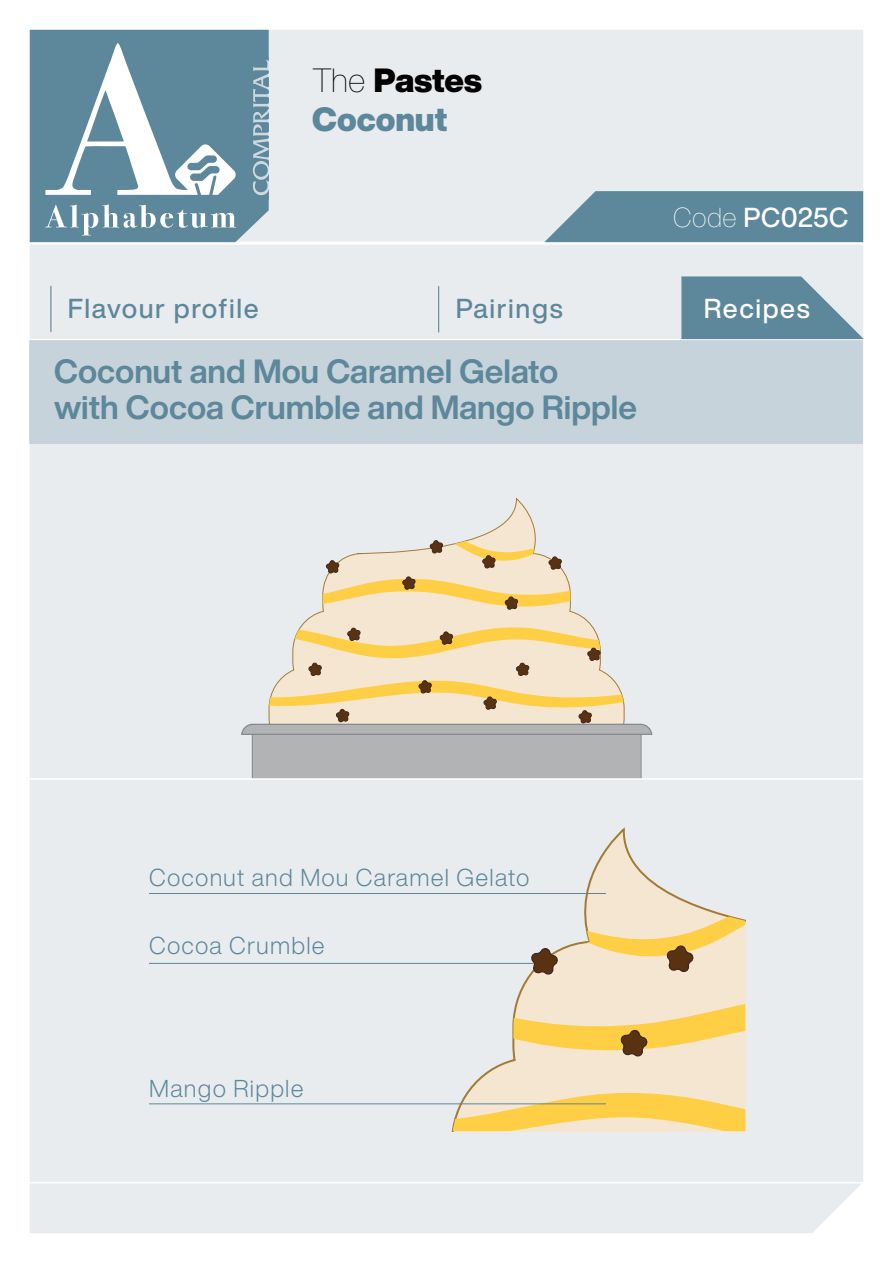
<style>
.page{position:relative;width:893px;height:1263px;background:#fff}
.page>*{position:absolute;margin:0;border:0;box-sizing:border-box;transform-origin:0 0}
.t1{font:700 33px/36px "Helvetica Now Display";color:#5d879a}
.t2{font:900 33px/39px "Helvetica Now Display";color:#5d879a}
.t3{font:500 27px "Helvetica Now Display";letter-spacing:.06em;color:#5d879a}
.t4{font:500 27px "Helvetica Now Display";letter-spacing:.05em;color:#fff}
.t5{font:300 24px "Helvetica Now Display";letter-spacing:.05em;color:#5d879a}
.s1{font-weight:100;color:#000}
.s2{color:#000}
.s3{font-weight:100}
</style>
<div class="page">
<div style="left:30px;top:30px;width:833px;height:1203px;background:#e9ecef"></div>
<hr style="left:20px;top:242px;width:873px;height:3px;background:#fff">
<hr style="left:30px;top:1182px;width:833px;height:1px;background:#fff">
<hr style="left:30px;top:339px;width:833px;height:1px;background:#fff">
<svg style="left:268px;top:492px;width:357px;height:133px;background:#ebe9e7"></svg>
<svg style="left:269px;top:533px;width:355px;height:78px;background:#ebdfc7"></svg>
<svg style="left:240px;top:625px;width:413px;height:153px;background:#d9ceb7"></svg>
<svg style="left:426px;top:817px;width:319px;height:314px;background:#ebe9e5"></svg>
<svg style="left:453px;top:1089px;width:292px;height:42px;background:#f8d884"></svg>
<svg style="left:530px;top:899px;width:215px;height:78px;background:#e8d7b5"></svg>
<svg style="left:453px;top:986px;width:292px;height:73px;background:#f0dcaf"></svg>
<hr style="left:30px;top:778px;width:833px;height:2px;background:#fff">
<svg style="left:681px;top:276px;width:182px;height:63px;background:#7598a9"></svg>
<svg style="left:544px;top:191px;width:319px;height:51px;background:#688fa1"></svg>
<hr style="left:686px;top:286px;width:1px;height:46px;background:#5d879a">
<hr style="left:438px;top:286px;width:1px;height:46px;background:#5d879a">
<hr style="left:50px;top:286px;width:1px;height:46px;background:#5d879a">
<div style="left:30px;top:30px;width:239px;height:212px;background:#5d879a"></div>
<svg style="left:45px;top:204px;width:191px;height:31px"></svg>
<svg style="left:45px;top:43px;width:191px;height:152px"></svg>
<div style="left:250px;top:57px;width:19px;height:143px;background:#5d879a"></div>
<svg style="left:253px;top:60px;width:16px;height:135px"></svg>
<div style="left:30px;top:340px;width:833px;height:104px;background:#c6d3da"></div>
<hr style="left:149px;top:893px;width:457px;height:1px;background:#5d879a">
<hr style="left:149px;top:963px;width:384px;height:1px;background:#5d879a">
<hr style="left:149px;top:1103px;width:457px;height:1px;background:#5d879a">
<p class="t2" style="left:312px;top:61px;width:171px"><span class="s1">The</span> <span class="s2">Pastes<br></span>Coconut</p>
<p class="t4" style="left:673px;top:199px;width:177px"><span class="s3">Code</span> PC025C</p>
<p class="t3" style="left:68px;top:290px;width:192px">Flavour profile</p>
<p class="t3" style="left:456px;top:290px;width:109px">Pairings</p>
<p class="t4" style="left:704px;top:290px;width:108px">Recipes</p>
<p class="t1" style="left:54px;top:353px;width:584px">Coconut and Mou Caramel Gelato<br>with Cocoa Crumble and Mango Ripple</p>
<p class="t5" style="left:149px;top:861px;width:382px">Coconut and Mou Caramel Gelato</p>
<p class="t5" style="left:149px;top:929px;width:177px">Cocoa Crumble</p>
<p class="t5" style="left:149px;top:1072px;width:156px">Mango Ripple</p>
</div>
